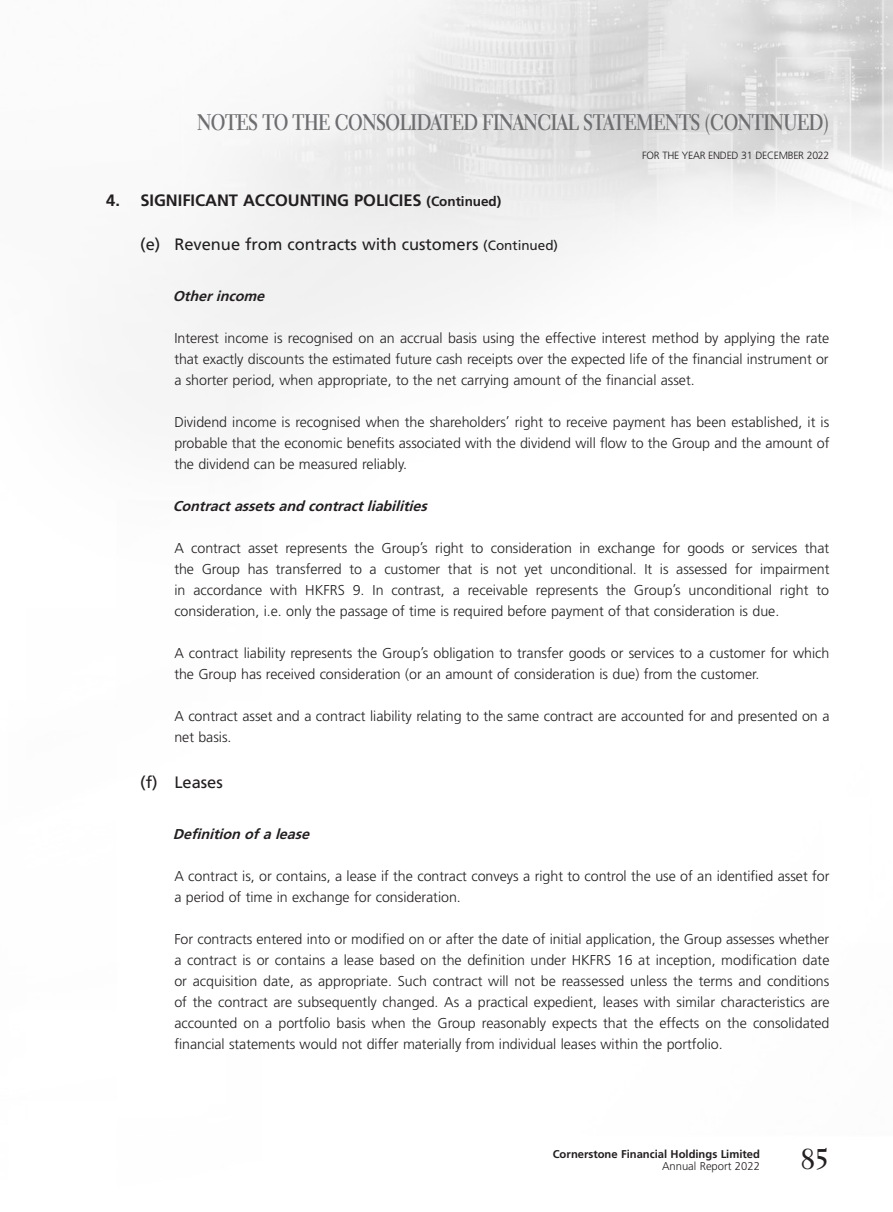
<style>
.page{position:relative;width:893px;height:1212px;background:#fff}
.page>*{position:absolute;margin:0;border:0;box-sizing:border-box;transform-origin:0 0}
.t1{font:700 28.5px "Electra LT Std";color:#231f20}
.t2{font:700 22.5px "Electra LT Std";letter-spacing:-.03em;color:#6c6d70;scale:.8 1}
.Heading_2{font:16.5px "Frutiger LT Std";color:#231f20}
.Heading_1{font:700 16.5px "Frutiger LT Std";color:#231f20}
.Body_Text{font:300 14.25px/21px "Frutiger LT Std";color:#231f20;text-align:justify}
.Heading_3{font:italic 700 14.25px "Frutiger LT Std";color:#231f20}
.t3{font:700 11.25px "Frutiger LT Std";color:#231f20}
.t4{font:300 11.25px "Frutiger LT Std";color:#231f20}
.t5{font:300 10.5px "Frutiger LT Std";letter-spacing:-.025em;color:#231f20}
.s1{font-size:13.5px}
</style>
<div class="page">
<img style="left:149px;top:0;width:744px;height:418px">
<h2 class="t2" style="left:197px;top:108px;width:792px">NOTES TO THE CONSOLIDATED FINANCIAL STATEMENTS (CONTINUED)</h2>
<p class="t5" style="left:642px;top:150px;width:189px">FOR THE YEAR ENDED 31 DECEMBER 2022</p>
<p class="Heading_1" style="left:106px;top:190px;width:396px">4. SIGNIFICANT ACCOUNTING POLICIES <span class="s1">(Continued)</span></p>
<p class="Heading_2" style="left:140px;top:235px;width:419px">(e) Revenue from contracts with customers <span class="s1">(Continued)</span></p>
<p class="Heading_3" style="left:173px;top:288px;width:97px">Otherincome</p>
<p class="Body_Text" style="left:174px;top:328px;width:656px">Interest income is recognised on an accrual basis using the effective interest method by applying the rate that exactly discounts the estimated future cash receipts over the expected life of the financial instrument or a shorter period, when appropriate, to the net carrying amount of the financial asset.</p>
<p class="Body_Text" style="left:174px;top:412px;width:657px">Dividend income is recognised when the shareholders’ right to receive payment has been established, it is probable that the economic benefits associated with the dividend will flow to the Group and the amount of the dividend can be measured reliably.</p>
<p class="Heading_3" style="left:173px;top:498px;width:260px">Contractassetsand contractliabilities</p>
<p class="Body_Text" style="left:174px;top:538px;width:657px">A contract asset represents the Group’s right to consideration in exchange for goods or services that the Group has transferred to a customer that is not yet unconditional. It is assessed for impairment in accordance with HKFRS 9. In contrast, a receivable represents the Group’s unconditional right to consideration, i.e. only the passage of time is required before payment of that consideration is due.</p>
<p class="Body_Text" style="left:174px;top:643px;width:656px">A contract liability represents the Group’s obligation to transfer goods or services to a customer for which the Group has received consideration (or an amount of consideration is due) from the customer.</p>
<p class="Body_Text" style="left:174px;top:706px;width:657px">A contract asset and a contract liability relating to the same contract are accounted for and presented on a net basis.</p>
<p class="Heading_2" style="left:140px;top:773px;width:84px">(f) Leases</p>
<p class="Heading_3" style="left:173px;top:826px;width:142px">Definition ofalease</p>
<p class="Body_Text" style="left:174px;top:866px;width:657px">A contract is, or contains, a lease if the contract conveys a right to control the use of an identified asset for a period of time in exchange for consideration.</p>
<p class="Body_Text" style="left:174px;top:929px;width:657px">For contracts entered into or modified on or after the date of initial application, the Group assesses whether a contract is or contains a lease based on the definition under HKFRS 16 at inception, modification date or acquisition date, as appropriate. Such contract will not be reassessed unless the terms and conditions of the contract are subsequently changed. As a practical expedient, leases with similar characteristics are accounted on a portfolio basis when the Group reasonably expects that the effects on the consolidated financial statements would not differ materially from individual leases within the portfolio.</p>
<p class="t3" style="left:553px;top:1147px;width:209px">Cornerstone Financial Holdings Limited</p>
<p class="t4" style="left:662px;top:1159px;width:99px">Annual Report 2022</p>
<h1 class="t1" style="left:800px;top:1141px;width:30px">85</h1>
</div>
